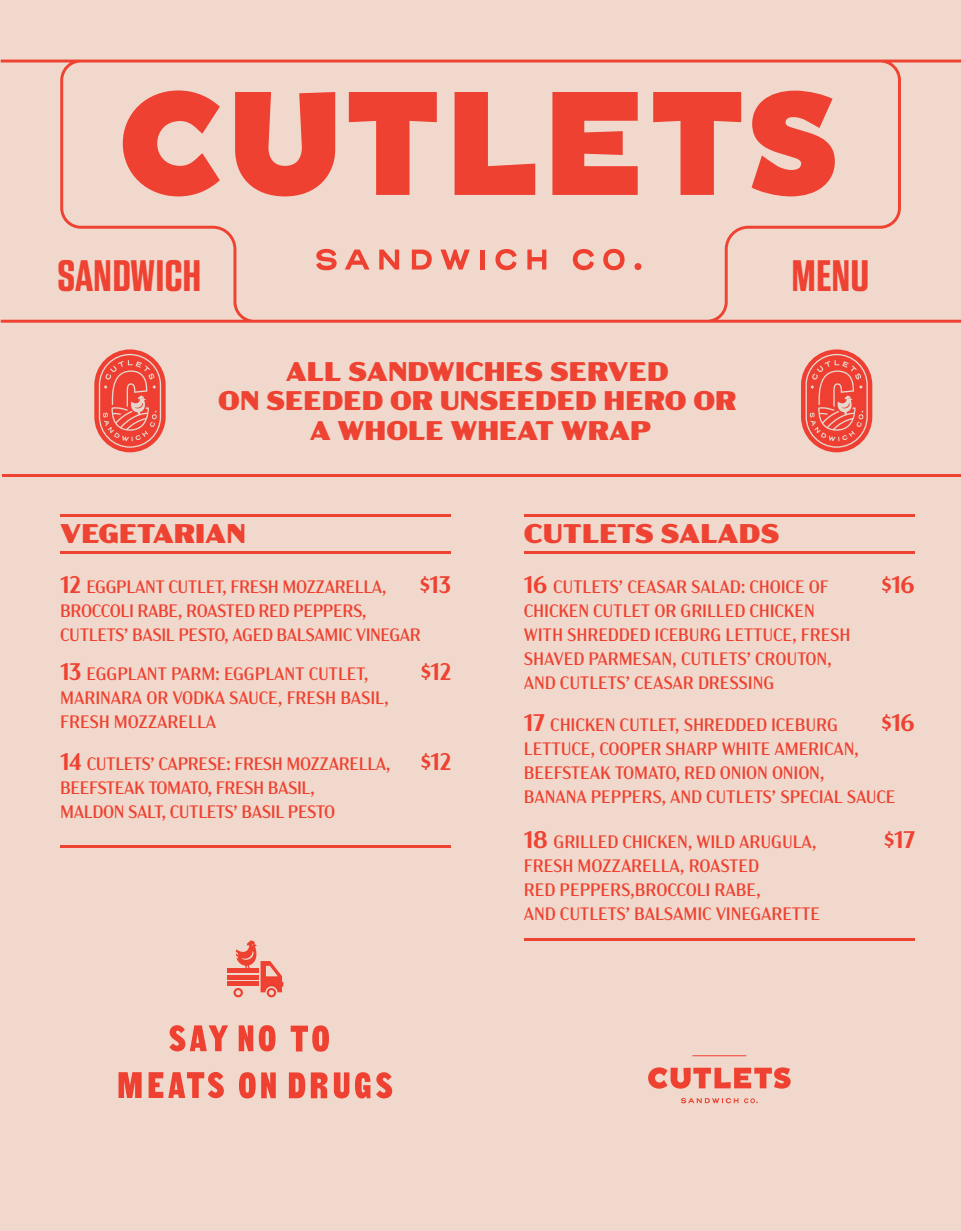
<style>
.page{position:relative;width:961px;height:1231px;background:#fff}
.page>*{position:absolute;margin:0;border:0;box-sizing:border-box;transform-origin:0 0}
.t1{font:500 44.7px "Monte Stella";color:#ee4232}
.t2{font:900 expanded 27px/29.5px "Acme Gothic";color:#ee4232;text-align:center}
.t3{font:600 24px "Acme Gothic";color:#ee4232}
.t4{font:18px/24px "Acme Gothic";letter-spacing:-.01em;color:#ee4232}
.s1{font-weight:600;font-size:24px}
</style>
<div class="page">
<div style="left:1px;top:0;width:960px;height:1231px;background:#f0d9cc"></div>
<hr style="left:60px;top:551px;width:391px;height:3px;background:#ee4232">
<hr style="left:60px;top:514px;width:391px;height:2px;background:#ee4232">
<svg style="left:1px;top:60px;width:960px;height:263px"></svg>
<hr style="left:2px;top:474px;width:959px;height:3px;background:#ee4232">
<svg style="left:123px;top:90px;width:97px;height:106px"></svg>
<svg style="left:235px;top:92px;width:100px;height:104px"></svg>
<svg style="left:349px;top:92px;width:88px;height:103px"></svg>
<svg style="left:454px;top:92px;width:81px;height:103px"></svg>
<svg style="left:552px;top:92px;width:85px;height:103px"></svg>
<svg style="left:653px;top:92px;width:88px;height:103px"></svg>
<svg style="left:751px;top:91px;width:83px;height:105px"></svg>
<svg style="left:316px;top:249px;width:20px;height:21px"></svg>
<svg style="left:345px;top:249px;width:24px;height:20px"></svg>
<svg style="left:379px;top:249px;width:20px;height:20px"></svg>
<svg style="left:412px;top:249px;width:20px;height:20px"></svg>
<svg style="left:440px;top:249px;width:30px;height:20px"></svg>
<hr style="left:480px;top:249px;width:4px;height:20px;background:#ee4131">
<svg style="left:495px;top:249px;width:21px;height:21px"></svg>
<svg style="left:527px;top:249px;width:19px;height:20px"></svg>
<svg style="left:573px;top:249px;width:21px;height:21px"></svg>
<svg style="left:603px;top:249px;width:21px;height:21px"></svg>
<div style="left:634px;top:263px;width:7px;height:7px;background:#ee4131;border-radius:50%"></div>
<svg style="left:94px;top:349px;width:72px;height:103px"></svg>
<svg style="left:99px;top:354px;width:62px;height:94px;background:#ec6356"></svg>
<div style="left:801px;top:349px;width:71px;height:103px;background:#ee3f32;border-radius:36px"></div>
<svg style="left:805px;top:354px;width:62px;height:94px"></svg>
<hr style="left:524px;top:551px;width:390px;height:3px;background:#ee4232">
<hr style="left:524px;top:514px;width:390px;height:2px;background:#ee4232">
<hr style="left:60px;top:845px;width:391px;height:2px;background:#ee4232">
<hr style="left:524px;top:938px;width:391px;height:2px;background:#ee4232">
<svg style="left:648px;top:1067px;width:142px;height:21px"></svg>
<div style="left:228px;top:968px;width:31px;height:5px;background:#ee4131"></div>
<div style="left:228px;top:974px;width:31px;height:5px;background:#ee4131"></div>
<div style="left:228px;top:981px;width:31px;height:5px;background:#ee4131"></div>
<svg style="left:233px;top:940px;width:50px;height:57px"></svg>
<hr style="left:692px;top:1055px;width:54px;height:1px;background:#ee4232">
<svg style="left:681px;top:1098px;width:57px;height:5px"></svg>
<svg style="left:744px;top:1098px;width:13px;height:5px"></svg>
<svg style="left:169px;top:1025px;width:59px;height:26px"></svg>
<svg style="left:239px;top:1025px;width:14px;height:26px"></svg>
<svg style="left:259px;top:1025px;width:16px;height:26px"></svg>
<svg style="left:291px;top:1025px;width:38px;height:26px"></svg>
<svg style="left:118px;top:1072px;width:24px;height:26px"></svg>
<svg style="left:149px;top:1072px;width:75px;height:26px"></svg>
<svg style="left:289px;top:1072px;width:16px;height:26px"></svg>
<svg style="left:311px;top:1072px;width:16px;height:26px"></svg>
<svg style="left:334px;top:1072px;width:15px;height:26px"></svg>
<svg style="left:355px;top:1072px;width:15px;height:26px"></svg>
<svg style="left:376px;top:1072px;width:16px;height:26px"></svg>
<svg style="left:239px;top:1072px;width:37px;height:26px"></svg>
<h1 class="t1" style="left:57px;top:249px;width:146px">SANDWICH</h1>
<h1 class="t1" style="left:791px;top:249px;width:79px">MENU</h1>
<h2 class="t2" style="left:218px;top:354px;width:519px">ALL SANDWICHES SERVED<br>ON SEEDED OR UNSEEDED HERO OR<br>A WHOLE WHEAT WRAP</h2>
<h2 class="t2" style="left:60px;top:517px;width:187px">VEGETARIAN</h2>
<p class="t4" style="left:60px;top:573px;width:362px"><span class="s1">12</span> EGGPLANT CUTLET, FRESH MOZZARELLA,<br>BROCCOLI RABE, ROASTED RED PEPPERS,<br>CUTLETS’ BASIL PESTO, AGED BALSAMIC VINEGAR</p>
<p class="t4" style="left:60px;top:660px;width:330px"><span class="s1">13</span> EGGPLANT PARM: EGGPLANT CUTLET,<br>MARINARA OR VODKA SAUCE, FRESH BASIL,<br>FRESH MOZZARELLA</p>
<p class="t4" style="left:60px;top:750px;width:332px"><span class="s1">14</span> CUTLETS’ CAPRESE: FRESH MOZZARELLA,<br>BEEFSTEAK TOMATO, FRESH BASIL,<br>MALDON SALT, CUTLETS’ BASIL PESTO</p>
<h2 class="t2" style="left:524px;top:517px;width:257px">CUTLETS SALADS</h2>
<p class="t4" style="left:524px;top:573px;width:328px"><span class="s1">16</span> CUTLETS’ CEASAR SALAD: CHOICE OF CHICKEN CUTLET OR GRILLED CHICKEN WITH SHREDDED ICEBURG LETTUCE, FRESH SHAVED PARMESAN, CUTLETS’ CROUTON, AND CUTLETS’ CEASAR DRESSING</p>
<p class="t4" style="left:524px;top:711px;width:373px"><span class="s1">17</span> CHICKEN CUTLET, SHREDDED ICEBURG LETTUCE, COOPER SHARP WHITE AMERICAN, BEEFSTEAK TOMATO, RED ONION ONION,<br>BANANA PEPPERS, AND CUTLETS’ SPECIAL SAUCE</p>
<p class="t4" style="left:524px;top:828px;width:298px"><span class="s1">18</span> GRILLED CHICKEN, WILD ARUGULA,<br>FRESH MOZZARELLA, ROASTED<br>RED PEPPERS,BROCCOLI RABE,<br>AND CUTLETS’ BALSAMIC VINEGARETTE</p>
<h3 class="t3" style="left:420px;top:567px;width:33px">$13</h3>
<h3 class="t3" style="left:881px;top:567px;width:35px">$16</h3>
<h3 class="t3" style="left:421px;top:654px;width:32px">$12</h3>
<h3 class="t3" style="left:881px;top:705px;width:35px">$16</h3>
<h3 class="t3" style="left:421px;top:744px;width:32px">$12</h3>
<h3 class="t3" style="left:884px;top:822px;width:32px">$17</h3>
</div>
